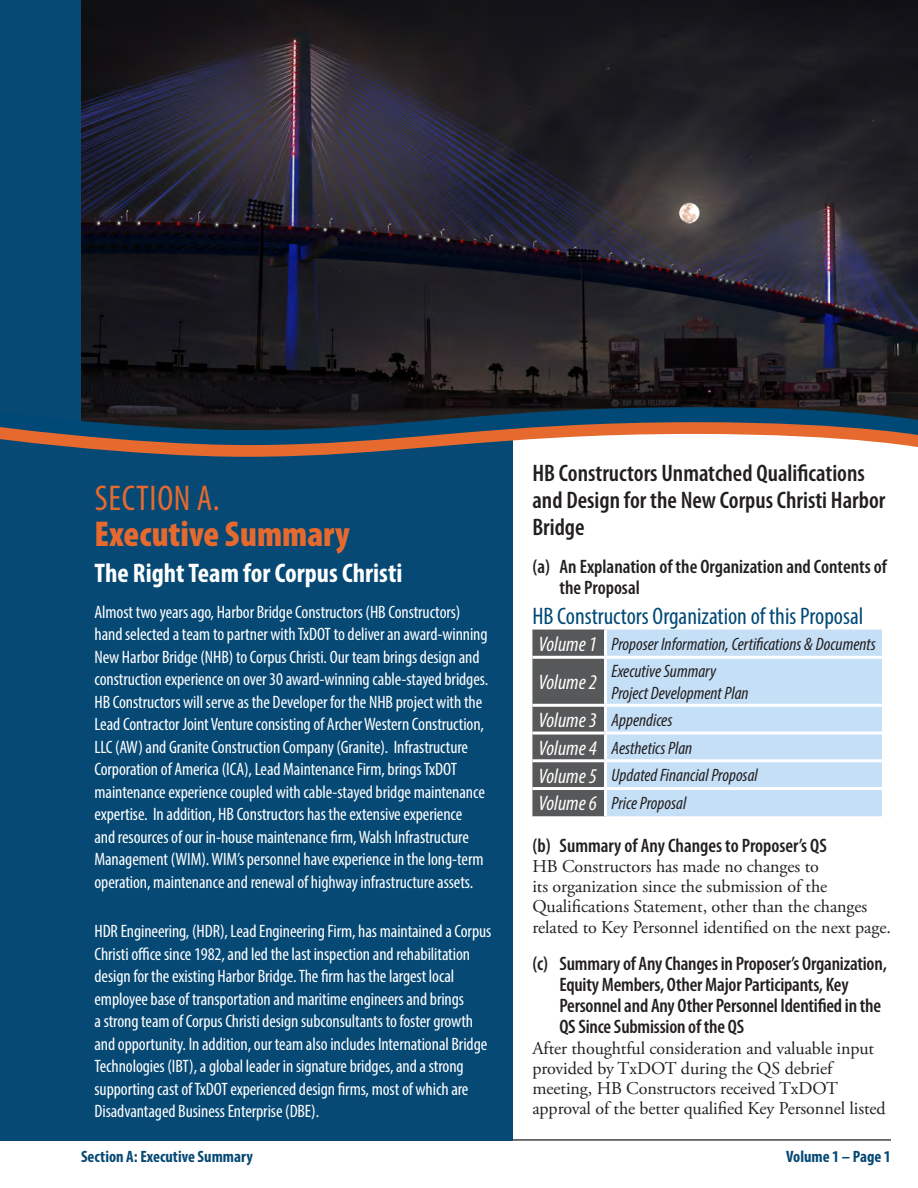
<style>
.page{position:relative;width:918px;height:1188px;background:#fff}
.page>*{position:absolute;margin:0;border:0;box-sizing:border-box;transform-origin:0 0}
.Section_Heading_1{font:900 condensed 36px "Myriad Pro";color:#e66a2e}
.Section_Heading_1-2{font:condensed 36px "Myriad Pro";letter-spacing:.02em;color:#e66a2e}
.Heading_1{font:700 condensed 27px "Myriad Pro";color:#fff}
.Body_Text{font:600 condensed 24px/27px "Myriad Pro";color:#231f20}
.Table_Heading_2{font:condensed 24px "Myriad Pro";color:#004976}
.Table_Heading_2-2{font:italic condensed 21px "Myriad Pro";color:#fff}
.Heading_3{font:600 condensed 19.5px/21px "Myriad Pro";letter-spacing:-.01em;color:#231f20}
.Body_Text-2{font:condensed 18px/22.5px "Myriad Pro";letter-spacing:-.005em;color:#fff}
.Body_Text-3{font:18px/20.2px "Adobe Garamond Pro";letter-spacing:-.005em;color:#231f20}
.Table_Heading_2-3{font:italic condensed 18px "Myriad Pro";color:#231f20}
.Heading_1-2{font:700 condensed 16.5px "Myriad Pro";color:#064975}
</style>
<div class="page">
<hr style="left:81px;top:1139px;width:810px;height:2px;background:#231f20">
<div style="left:0;top:0;width:101px;height:432px;background:#064975"></div>
<div style="left:0;top:432px;width:513px;height:709px;background:#064975"></div>
<div style="left:532px;top:630px;width:72px;height:186px;background:#57585a"></div>
<div style="left:607px;top:630px;width:275px;height:186px;background:#c5dff6"></div>
<hr style="left:532px;top:656px;width:74px;height:3px;background:#fff">
<hr style="left:606px;top:656px;width:276px;height:3px;background:#fff">
<hr style="left:532px;top:704px;width:74px;height:3px;background:#fff">
<hr style="left:606px;top:704px;width:276px;height:3px;background:#fff">
<hr style="left:532px;top:732px;width:74px;height:3px;background:#fff">
<hr style="left:606px;top:732px;width:276px;height:3px;background:#fff">
<hr style="left:532px;top:759px;width:74px;height:3px;background:#fff">
<hr style="left:606px;top:759px;width:276px;height:3px;background:#fff">
<hr style="left:532px;top:787px;width:74px;height:3px;background:#fff">
<hr style="left:606px;top:787px;width:276px;height:3px;background:#fff">
<img style="left:81px;top:0;width:837px;height:400px">
<svg style="left:146px;top:453px;width:206px;height:4px"></svg>
<svg style="left:0;top:400px;width:918px;height:53px"></svg>
<p class="Section_Heading_1-2" style="left:95px;top:476px;width:126px">SECTION A.</p>
<p class="Section_Heading_1" style="left:94px;top:511px;width:257px">Executive Summary</p>
<p class="Heading_1" style="left:94px;top:556px;width:309px">The Right Team for Corpus Christi</p>
<p class="Body_Text-2" style="left:94px;top:600px;width:395px">Almost two years ago, Harbor Bridge Constructors (HB Constructors) hand selected a team to partner with TxDOT to deliver an award-winning New Harbor Bridge (NHB) to Corpus Christi. Our team brings design and construction experience on over 30 award-winning cable-stayed bridges.<br>HB Constructors will serve as the Developer for the NHB project with the Lead Contractor Joint Venture consisting of Archer Western Construction, LLC (AW) and Granite Construction Company (Granite). Infrastructure Corporation of America (ICA), Lead Maintenance Firm, brings TxDOT maintenance experience coupled with cable-stayed bridge maintenance expertise. In addition, HB Constructors has the extensive experience<br>and resources of our in-house maintenance firm, Walsh Infrastructure Management (WIM). WIM’s personnel have experience in the long-term operation, maintenance and renewal of highway infrastructure assets.</p>
<p class="Body_Text-2" style="left:94px;top:920px;width:398px">HDR Engineering, (HDR), Lead Engineering Firm, has maintained a Corpus Christi office since 1982, and led the last inspection and rehabilitation design for the existing Harbor Bridge. The firm has the largest local employee base of transportation and maritime engineers and brings<br>a strong team of Corpus Christi design subconsultants to foster growth and opportunity. In addition, our team also includes International Bridge Technologies (IBT), a global leader in signature bridges, and a strong supporting cast of TxDOT experienced design firms, most of which are Disadvantaged Business Enterprise (DBE).</p>
<p class="Body_Text" style="left:532px;top:459px;width:354px">HB Constructors Unmatched Qualifications and Design for the New Corpus Christi Harbor<br>Bridge</p>
<p class="Heading_3" style="left:559px;top:555px;width:329px;text-indent:-27px">(a) An Explanation of the Organization and Contents of the Proposal</p>
<p class="Table_Heading_2" style="left:532px;top:601px;width:332px">HB Constructors Organization of this Proposal</p>
<p class="Table_Heading_2-2" style="left:538px;top:632px;width:60px">Volume 1</p>
<p class="Table_Heading_2-3" style="left:612px;top:633px;width:266px">Proposer Information, Certifications &amp; Documents</p>
<p class="Table_Heading_2-2" style="left:538px;top:670px;width:60px">Volume 2</p>
<p class="Table_Heading_2-3" style="left:612px;top:660px;width:106px">Executive Summary</p>
<p class="Table_Heading_2-3" style="left:612px;top:682px;width:139px">Project Development Plan</p>
<p class="Table_Heading_2-2" style="left:538px;top:707px;width:60px">Volume 3</p>
<p class="Table_Heading_2-3" style="left:612px;top:709px;width:62px">Appendices</p>
<p class="Table_Heading_2-2" style="left:538px;top:735px;width:60px">Volume 4</p>
<p class="Table_Heading_2-3" style="left:612px;top:737px;width:82px">Aesthetics Plan</p>
<p class="Table_Heading_2-2" style="left:538px;top:763px;width:60px">Volume 5</p>
<p class="Table_Heading_2-3" style="left:612px;top:765px;width:148px">Updated Financial Proposal</p>
<p class="Table_Heading_2-2" style="left:538px;top:791px;width:60px">Volume 6</p>
<p class="Table_Heading_2-3" style="left:612px;top:792px;width:76px">Price Proposal</p>
<p class="Heading_3" style="left:532px;top:834px;width:296px">(b) Summary of Any Changes to Proposer’s QS</p>
<p class="Body_Text-3" style="left:532px;top:857px;width:360px">HB Constructors has made no changes to<br>its organization since the submission of the Qualifications Statement, other than the changes related to Key Personnel identified on the next page.</p>
<p class="Heading_3" style="left:559px;top:953px;width:329px;text-indent:-27px">(c) Summary of Any Changes in Proposer’s Organization, Equity Members, Other Major Participants, Key Personnel and Any Other Personnel Identified in the QS Since Submission of the QS</p>
<p class="Body_Text-3" style="left:532px;top:1038px;width:355px">After thoughtful consideration and valuable input provided by TxDOT during the QS debrief meeting, HB Constructors received TxDOT approval of the better qualified Key Personnel listed</p>
<p class="Heading_1-2" style="left:81px;top:1146px;width:173px">Section A: Executive Summary</p>
<p class="Heading_1-2" style="left:786px;top:1146px;width:106px">Volume 1 – Page 1</p>
</div>
